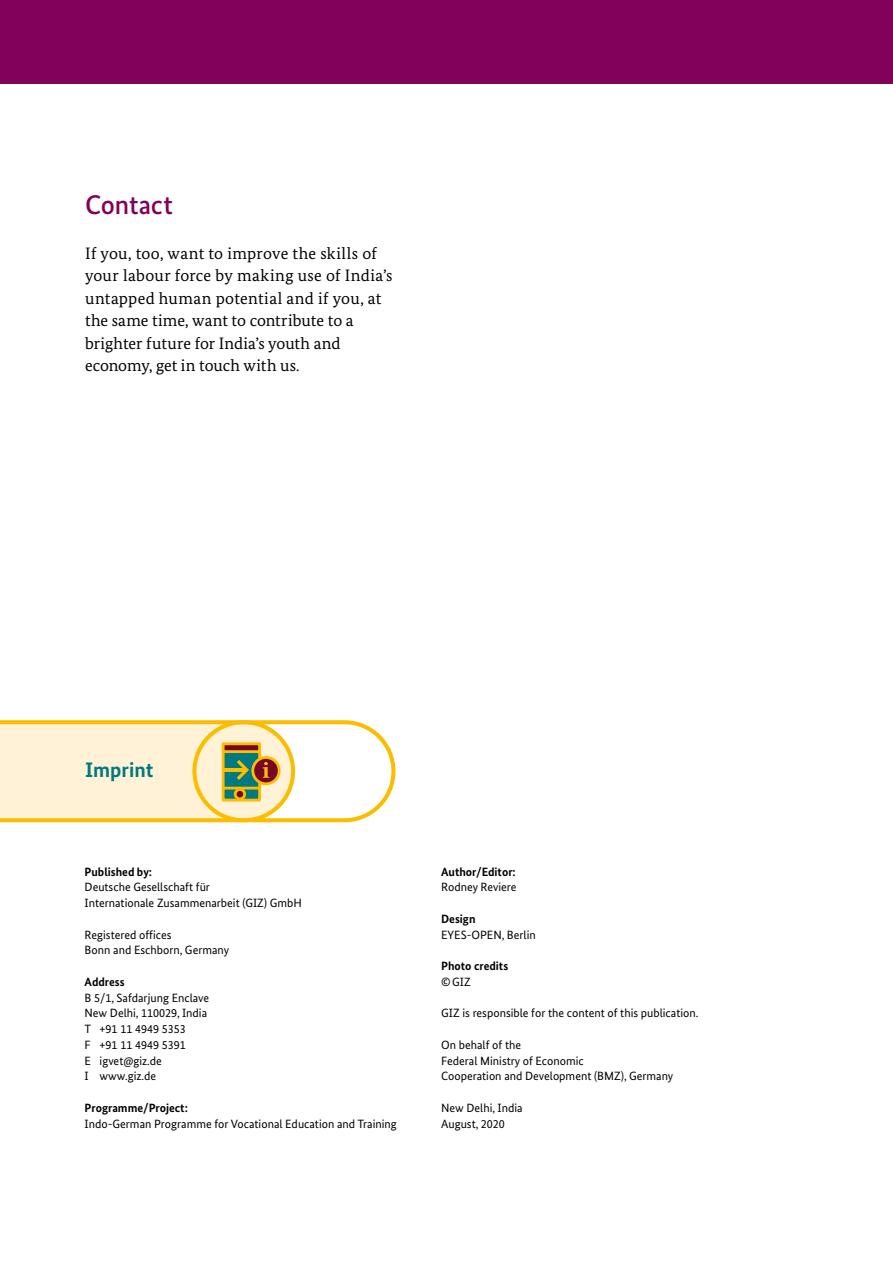
<style>
.page{position:relative;width:893px;height:1263px;background:#fff}
.page>*{position:absolute;margin:0;border:0;box-sizing:border-box;transform-origin:0 0}
._01_1_Überschrift_ro{font:500 27px "Bundes Sans";letter-spacing:-.005em;color:#820159}
.Impressum_Head{font:700 21px "Bundes Sans";color:#00797f}
._02_Copy_linksb{font:16.5px/22.5px "Bundes Serif";letter-spacing:.01em;color:#000}
.Impressum_Copy{font:12px "Bundes Sans";color:#000}
.Impressum_Head-2{font:700 12px "Bundes Sans";color:#000}
.Impressum_Copy-2{font:700 12px "Bundes Sans";color:#000}
</style>
<div class="page">
<div style="left:0;top:0;width:893px;height:84px;background:#820159"></div>
<div style="left:192px;top:720px;width:203px;height:102px;border:4px solid #fcbd00;border-radius:49px"></div>
<svg style="left:0;top:720px;width:295px;height:102px;background:#f4e2b3"></svg>
<div style="left:222px;top:787px;width:39px;height:14px;background:#00797f;border:3px solid #fcbd00"></div>
<div style="left:235px;top:789px;width:10px;height:10px;background:#77072a;border-radius:50%"></div>
<div style="left:234px;top:788px;width:12px;height:12px;border:3px solid #fcbd00;border-radius:50%"></div>
<p class="_01_1_Überschrift_ro" style="left:85px;top:188px;width:89px">Contact</p>
<p class="_02_Copy_linksb" style="left:85px;top:242px;width:309px">If you, too, want to improve the skills of your labour force by making use of India’s untapped human potential and if you, at the same time, want to contribute to a brighter future for India’s youth and economy, get in touch with us.</p>
<p class="Impressum_Head" style="left:85px;top:757px;width:70px">Imprint</p>
<p class="Impressum_Copy-2" style="left:85px;top:864px;width:69px">Published by:</p>
<p class="Impressum_Copy" style="left:85px;top:880px;width:127px">Deutsche Gesellschaft für</p>
<p class="Impressum_Copy" style="left:85px;top:895px;width:219px">Internationale Zusammenarbeit (GIZ) GmbH</p>
<p class="Impressum_Copy" style="left:85px;top:927px;width:88px">Registered offices</p>
<p class="Impressum_Copy" style="left:85px;top:943px;width:146px">Bonn and Eschborn, Germany</p>
<p class="Impressum_Head-2" style="left:85px;top:974px;width:42px">Address</p>
<p class="Impressum_Copy" style="left:85px;top:990px;width:126px">B 5/1, Safdarjung Enclave</p>
<p class="Impressum_Copy" style="left:85px;top:1006px;width:124px">New Delhi, 110029, India</p>
<p class="Impressum_Copy" style="left:85px;top:1021px;width:103px">T +91 11 4949 5353</p>
<p class="Impressum_Copy" style="left:85px;top:1037px;width:103px">F +91 11 4949 5391</p>
<p class="Impressum_Copy" style="left:85px;top:1053px;width:79px">E igvet@giz.de</p>
<p class="Impressum_Copy" style="left:85px;top:1069px;width:73px">I www.giz.de</p>
<p class="Impressum_Head-2" style="left:85px;top:1100px;width:105px">Programme/Project:</p>
<p class="Impressum_Copy" style="left:85px;top:1116px;width:314px">Indo-German Programme for Vocational Education and Training</p>
<p class="Impressum_Head-2" style="left:441px;top:864px;width:76px">Author/Editor:</p>
<p class="Impressum_Copy" style="left:441px;top:880px;width:77px">Rodney Reviere</p>
<p class="Impressum_Head-2" style="left:441px;top:911px;width:36px">Design</p>
<p class="Impressum_Copy" style="left:441px;top:927px;width:96px">EYES-OPEN, Berlin</p>
<p class="Impressum_Head-2" style="left:441px;top:958px;width:69px">Photo credits</p>
<p class="Impressum_Copy" style="left:441px;top:974px;width:31px">©GIZ</p>
<p class="Impressum_Copy" style="left:441px;top:1006px;width:259px">GIZ is responsible for the content of this publication.</p>
<p class="Impressum_Copy" style="left:441px;top:1037px;width:82px">On behalf of the</p>
<p class="Impressum_Copy" style="left:441px;top:1053px;width:144px">Federal Ministry of Economic</p>
<p class="Impressum_Copy" style="left:441px;top:1069px;width:234px">Cooperation and Development (BMZ), Germany</p>
<p class="Impressum_Copy" style="left:441px;top:1100px;width:83px">New Delhi, India</p>
<p class="Impressum_Copy" style="left:441px;top:1116px;width:65px">August, 2020</p>
</div>
